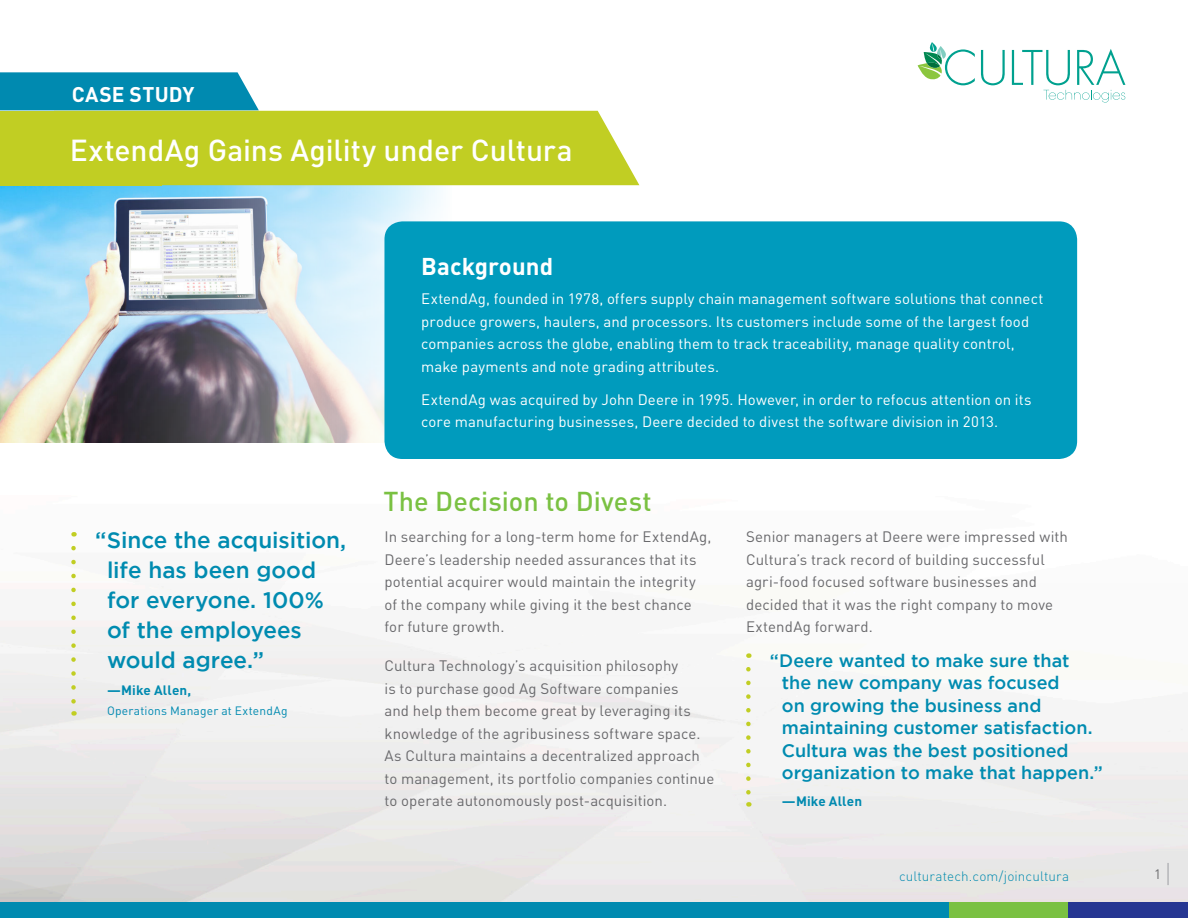
<style>
.page{position:relative;width:1188px;height:918px;background:#fff}
.page>*{position:absolute;margin:0;border:0;box-sizing:border-box;transform-origin:0 0}
.Body_text_grey{font:500 30px "DIN Pro";color:#fff}
.Body_text_grey-2{font:500 27px "DIN Pro";color:#7ac142}
.Body_text_grey-3{font:700 24px "DIN Pro";color:#fff}
.t1{font:500 22.5px/30px "Gotham";color:#008bb0}
.Body_text_grey-4{font:700 21px "DIN Pro";letter-spacing:.015em;color:#fff}
.t2{font:500 18px/22.5px "Gotham";color:#008bb0}
.Body_text_grey-5{font:15px/22.5px "DIN Pro";letter-spacing:.005em;color:#69696c}
.Body_text_grey-6{font:15px/22.5px "DIN Pro";letter-spacing:.005em;color:#fff}
.Body_text_grey-7{font:300 13.5px "DIN Pro";letter-spacing:.01em;color:#008ab0}
.t3{font:700 13.5px "DIN Pro";letter-spacing:.01em;color:#008ab0}
.Body_text_grey-8{font:13.5px "DIN Pro";color:#69696c}
.t4{font:12px "DIN Pro";letter-spacing:.015em;color:#008ab0}
</style>
<div class="page">
<img style="left:0;top:97px;width:1188px;height:806px">
<div style="left:0;top:903px;width:1077px;height:15px;background:#008ab0"></div>
<div style="left:949px;top:903px;width:119px;height:15px;background:#7ac142"></div>
<div style="left:1069px;top:903px;width:119px;height:15px;background:#263692"></div>
<img style="left:0;top:185px;width:451px;height:258px">
<hr style="left:1167px;top:863px;width:2px;height:22px;background:#a8a9ad">
<svg style="left:71px;top:548px;width:5px;height:168px"></svg>
<svg style="left:0;top:72px;width:639px;height:113px"></svg>
<div style="left:384px;top:221px;width:693px;height:238px;background:#009bbd;border-radius:18px"></div>
<svg style="left:746px;top:669px;width:5px;height:138px"></svg>
<svg style="left:981px;top:50px;width:24px;height:35px"></svg>
<svg style="left:1012px;top:49px;width:113px;height:54px"></svg>
<svg style="left:918px;top:42px;width:57px;height:43px"></svg>
<p class="Body_text_grey-4" style="left:72px;top:81px;width:124px">CASE STUDY</p>
<p class="Body_text_grey" style="left:70px;top:130px;width:504px">ExtendAg Gains Agility under Cultura</p>
<p class="Body_text_grey-3" style="left:421px;top:250px;width:133px">Background</p>
<p class="Body_text_grey-6" style="left:421px;top:287px;width:624px">ExtendAg, founded in 1978, offers supply chain management software solutions that connect produce growers, haulers, and processors. Its customers include some of the largest food companies across the globe, enabling them to track traceability, manage quality control, make payments and note grading attributes.</p>
<p class="Body_text_grey-6" style="left:421px;top:388px;width:612px">ExtendAg was acquired by John Deere in 1995. However, in order to refocus attention on its core manufacturing businesses, Deere decided to divest the software division in 2013.</p>
<p class="t1" style="left:107px;top:525px;width:241px;text-indent:-12px">“Since the acquisition, life has been good for everyone. 100% of the employees would agree.”</p>
<p class="t3" style="left:107px;top:681px;width:86px">—Mike Allen,</p>
<p class="t4" style="left:107px;top:702px;width:182px">Operations Manager at ExtendAg</p>
<p class="Body_text_grey-2" style="left:383px;top:483px;width:270px">The Decision to Divest</p>
<p class="Body_text_grey-5" style="left:384px;top:525px;width:329px">In searching for a long-term home for ExtendAg, Deere’s leadership needed assurances that its potential acquirer would maintain the integrity of the company while giving it the best chance for future growth.</p>
<p class="Body_text_grey-5" style="left:384px;top:654px;width:331px">Cultura Technology’s acquisition philosophy<br>is to purchase good Ag Software companies<br>and help them become great by leveraging its knowledge of the agribusiness software space.<br>As Cultura maintains a decentralized approach to management, its portfolio companies continue to operate autonomously post-acquisition.</p>
<p class="Body_text_grey-5" style="left:746px;top:525px;width:323px">Senior managers at Deere were impressed with Cultura’s track record of building successful agri-food focused software businesses and decided that it was the right company to move ExtendAg forward.</p>
<p class="t2" style="left:782px;top:649px;width:323px;text-indent:-12px">“Deere wanted to make sure that the new company was focused<br>on growing the business and maintaining customer satisfaction.<br>Cultura was the best positioned organization to make that happen.”</p>
<p class="t3" style="left:782px;top:792px;width:82px">—Mike Allen</p>
<p class="Body_text_grey-7" style="left:899px;top:867px;width:172px">culturatech.com/joincultura</p>
<p class="Body_text_grey-8" style="left:1154px;top:865px;width:9px">1</p>
</div>
